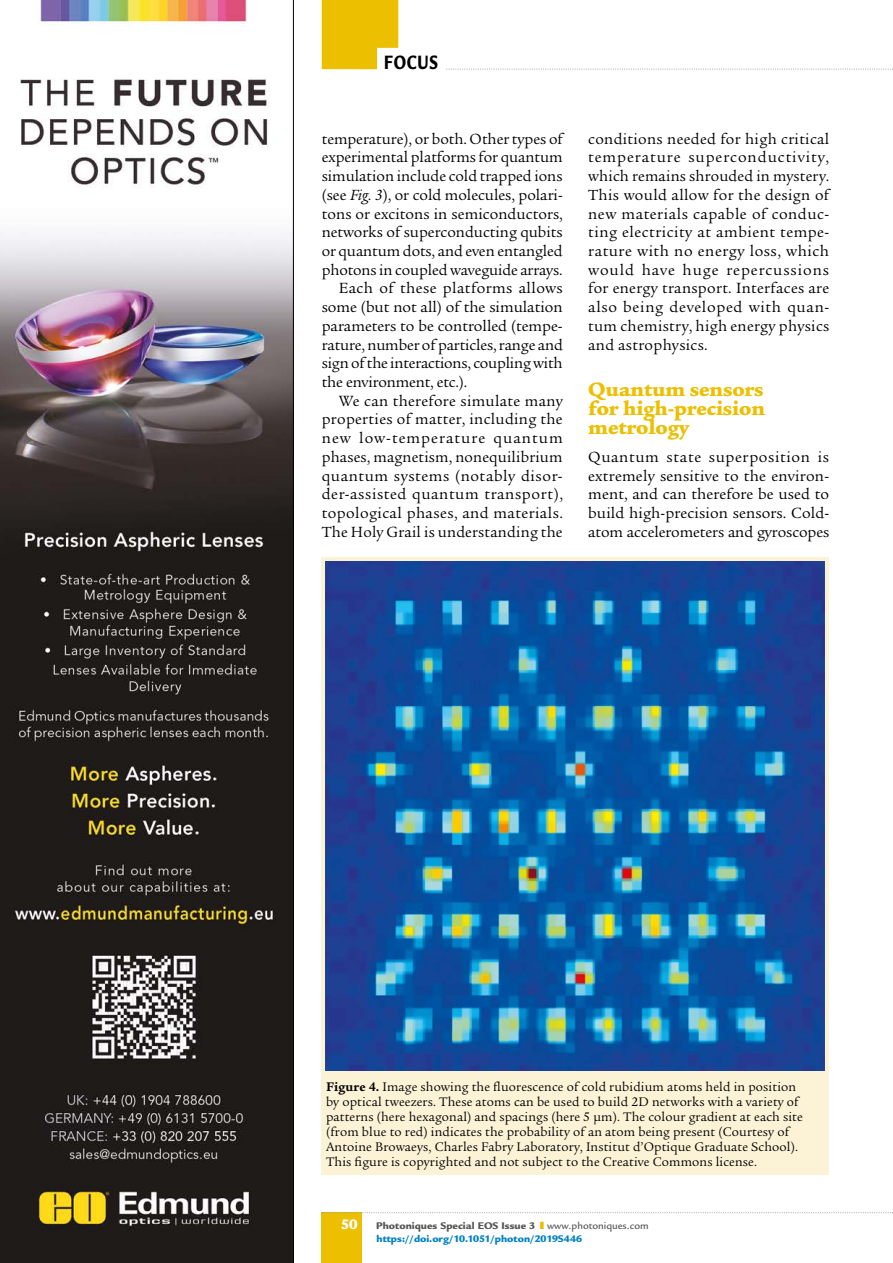
<style>
.page{position:relative;width:893px;height:1263px;background:#fff}
.page>*{position:absolute;margin:0;border:0;box-sizing:border-box;transform-origin:0 0}
.t1{font:900 21px/18.8px "Legacy Serif";letter-spacing:-.01em;color:#ecbf00;text-align:justify}
.t2{font:900 21px "Legacy Sans";letter-spacing:.06em;color:#000;scale:.72 1}
.t3{font:16.05px/18.8px "Legacy Serif";color:#000;text-align:justify}
.t4{font:16.05px "Legacy Serif";letter-spacing:.025em;color:#000}
.t5{font:16.05px "Legacy Serif";letter-spacing:.02em;color:#000}
.t6{font:16.05px "Legacy Serif";letter-spacing:.04em;color:#000}
.t7{font:16.05px "Legacy Serif";letter-spacing:.035em;color:#000}
.t8{font:16.05px "Legacy Serif";letter-spacing:.065em;color:#000}
.t9{font:900 15px "Legacy Sans";color:#fff}
.t10{font:13.5px/15px "Legacy Serif";letter-spacing:.01em;color:#000}
.t11{font:900 10.5px "Legacy Sans";color:#575756}
.t12{font:900 10.5px "Legacy Sans";color:#0081c3}
.s1{font-style:italic}
.s2{font-weight:700}
.s3{color:#ecbf00}
.s4{font-weight:500}
</style>
<div class="page">
<div style="left:322px;top:1213px;width:40px;height:50px;background:#ecbf00"></div>
<svg style="left:322px;top:0;width:571px;height:70px"></svg>
<hr style="left:384px;top:67px;width:62px;height:3px;background:#fff">
<svg style="left:322px;top:1212px;width:571px;height:1px"></svg>
<svg style="left:0;top:0;width:294px;height:1263px"></svg>
<div style="left:322px;top:557px;width:507px;height:617px;background:#fcf2d6"></div>
<img style="left:326px;top:561px;width:499px;height:509px">
<h1 class="t2" style="left:384px;top:50px;width:76px">FOCUS</h1>
<p class="t3" style="left:322px;top:129px;width:243px">temperature), or both. Other types of</p>
<p class="t3" style="left:322px;top:148px;width:242px">experimental platforms for quantum</p>
<p class="t3" style="left:322px;top:167px;width:242px">simulation include cold trapped ions</p>
<p class="t3" style="left:322px;top:186px;width:242px">(see <span class="s1">Fig. 3</span>), or cold molecules, polari-</p>
<p class="t3" style="left:322px;top:204px;width:243px">tons or excitons in semiconductors,</p>
<p class="t3" style="left:322px;top:223px;width:242px">networks of superconducting qubits</p>
<p class="t3" style="left:322px;top:242px;width:242px">or quantum dots, and even entangled</p>
<p class="t3" style="left:322px;top:260px;width:242px">photons in coupled waveguide arrays.</p>
<p class="t4" style="left:339px;top:279px;width:226px">Each of these platforms allows</p>
<p class="t3" style="left:322px;top:298px;width:242px">some (but not all) of the simulation</p>
<p class="t3" style="left:322px;top:317px;width:242px">parameters to be controlled (tempe-</p>
<p class="t3" style="left:322px;top:335px;width:243px">rature, number of particles, range and</p>
<p class="t3" style="left:322px;top:354px;width:242px">sign of the interactions, coupling with</p>
<p class="t3" style="left:322px;top:373px;width:147px">the environment, etc.).</p>
<p class="t5" style="left:339px;top:392px;width:225px">We can therefore simulate many</p>
<p class="t5" style="left:322px;top:410px;width:242px">properties of matter, including the</p>
<p class="t8" style="left:322px;top:429px;width:243px">new low-temperature quantum</p>
<p class="t3" style="left:322px;top:448px;width:242px">phases, magnetism, nonequilibrium</p>
<p class="t7" style="left:322px;top:466px;width:242px">quantum systems (notably disor-</p>
<p class="t6" style="left:322px;top:485px;width:243px">der-assisted quantum transport),</p>
<p class="t4" style="left:322px;top:504px;width:243px">topological phases, and materials.</p>
<p class="t3" style="left:322px;top:522px;width:242px">The Holy Grail is understanding the</p>
<p class="t3" style="left:588px;top:129px;width:243px">conditions needed for high critical temperature superconductivity, which remains shrouded in mystery.<br>This would allow for the design of new materials capable of conduc&shy;ting electricity at ambient tempe&shy;rature with no energy loss, which would have huge repercussions for energy transport. Interfaces are also being developed with quan&shy;tum chemistry, high energy physics and astrophysics.</p>
<h1 class="t1" style="left:588px;top:380px;width:178px">Quantum sensors for high-precision metrology</h1>
<p class="t3" style="left:588px;top:448px;width:243px">Quantum state superposition is extremely sensitive to the environ&shy;ment, and can therefore be used to build high-precision sensors. Cold&shy;atom accelerometers and gyroscopes</p>
<p class="t10" style="left:326px;top:1079px;width:478px"><span class="s2">Figure 4.</span> Image showing the fluorescence of cold rubidium atoms held in position by optical tweezers. These atoms can be used to build 2D networks with a variety of patterns (here hexagonal) and spacings (here 5 µm). The colour gradient at each site (from blue to red) indicates the probability of an atom being present (Courtesy of Antoine Browaeys, Charles Fabry Laboratory, Institut d’Optique Graduate School).<br>This figure is copyrighted and not subject to the Creative Commons license.</p>
<p class="t9" style="left:341px;top:1215px;width:19px">50</p>
<p class="t11" style="left:376px;top:1219px;width:274px">Photoniques Special EOS Issue 3 <span class="s3">❚</span> <span class="s4">www.photoniques.com</span></p>
<p class="t12" style="left:377px;top:1232px;width:207px">https://doi.org/10.1051/photon/2019S446</p>
</div>
